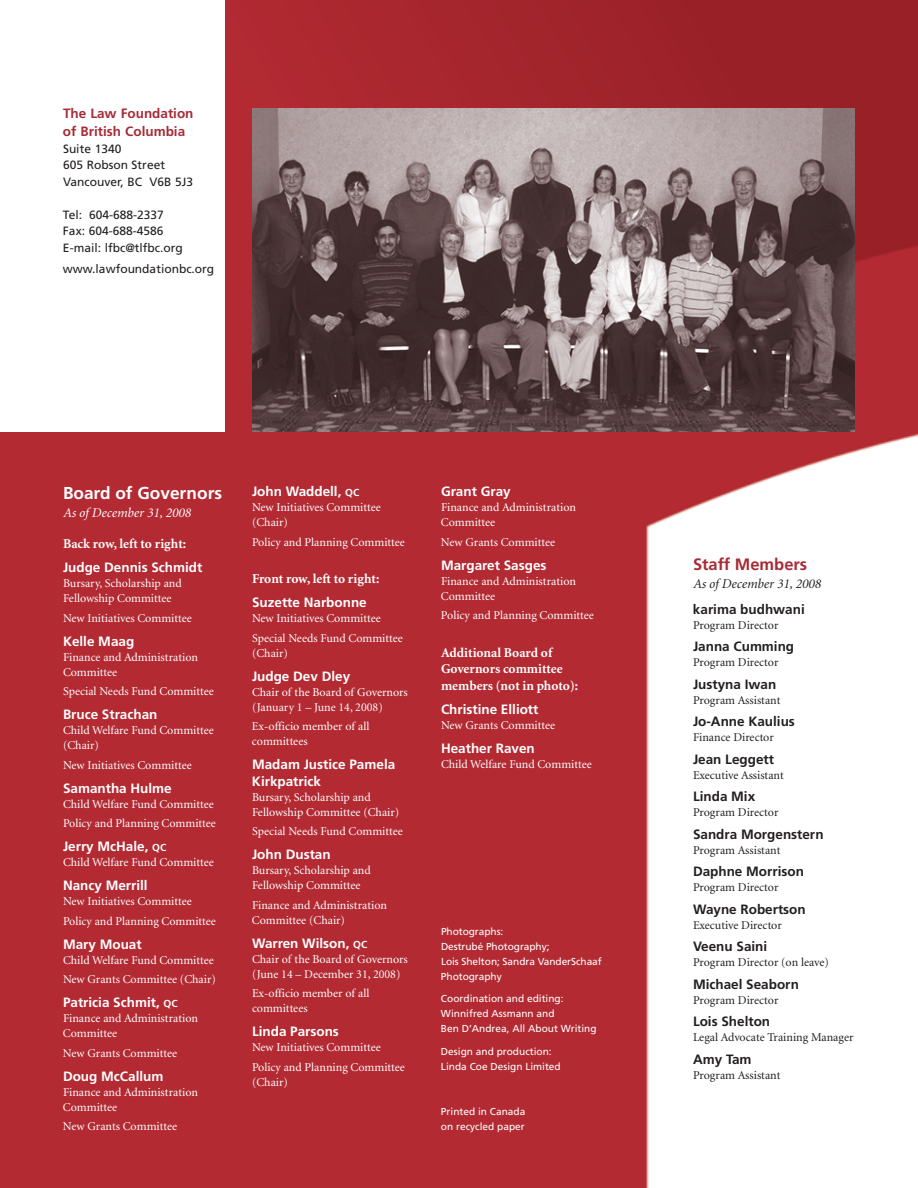
<style>
.page{position:relative;width:918px;height:1188px;background:#fff}
.page>*{position:absolute;margin:0;border:0;box-sizing:border-box;transform-origin:0 0}
.t1{font:700 17.25px "Frutiger";color:#fff}
.t2{font:700 16.5px "Frutiger";color:#a72b36}
.t3{font:700 13.5px/16.5px "Frutiger";color:#fff}
.t4{font:700 13.5px "Frutiger";color:#231f20}
.t5{font:700 13.5px/16.5px "Minion";color:#fff}
.t6{font:700 13.5px/18px "Frutiger";color:#a72b36}
.t7{font:italic 13.5px "Minion";color:#231f20}
.t8{font:italic 13.5px "Minion";color:#fff}
.t9{font:12px/15px "Minion";color:#fff}
.t10{font:12px "Minion";color:#231f20}
.t11{font:12px/16.5px "Frutiger";color:#231f20}
.t12{font:10.2px/15px "Frutiger";color:#fff}
.s1{font-size:10.2px}
</style>
<div class="page">
<img style="left:0;top:0;width:918px;height:1188px">
<div style="left:0;top:0;width:225px;height:432px;background:#fff"></div>
<img style="left:252px;top:108px;width:603px;height:324px">
<p class="t6" style="left:63px;top:105px;width:132px">The Law Foundation of British Columbia</p>
<p class="t11" style="left:63px;top:141px;width:132px">Suite 1340<br>605 Robson Street<br>Vancouver, BC V6B 5J3</p>
<p class="t11" style="left:63px;top:207px;width:121px">Tel: 604-688-2337<br>Fax: 604-688-4586<br>E-mail: lfbc@tlfbc.org</p>
<p class="t11" style="left:63px;top:261px;width:153px">www.lawfoundationbc.org</p>
<h1 class="t1" style="left:63px;top:486px;width:161px">Board of Governors</h1>
<p class="t8" style="left:63px;top:507px;width:129px">As of December 31, 2008</p>
<p class="t5" style="left:63px;top:537px;width:125px">Back row, left to right:</p>
<p class="t3" style="left:63px;top:561px;width:141px">Judge Dennis Schmidt</p>
<p class="t9" style="left:63px;top:577px;width:120px">Bursary, Scholarship and<br>Fellowship Committee</p>
<p class="t9" style="left:63px;top:612px;width:130px">New Initiatives Committee</p>
<p class="t3" style="left:63px;top:634px;width:73px">Kelle Maag</p>
<p class="t9" style="left:63px;top:651px;width:137px">Finance and Administration<br>Committee</p>
<p class="t9" style="left:63px;top:685px;width:152px">Special Needs Fund Committee</p>
<p class="t3" style="left:63px;top:708px;width:96px">Bruce Strachan</p>
<p class="t9" style="left:63px;top:724px;width:152px">Child Welfare Fund Committee (Chair)</p>
<p class="t9" style="left:63px;top:759px;width:130px">New Initiatives Committee</p>
<p class="t3" style="left:63px;top:781px;width:110px">Samantha Hulme</p>
<p class="t9" style="left:63px;top:795px;width:154px;line-height:19.5px">Child Welfare Fund Committee<br>Policy and Planning Committee</p>
<p class="t3" style="left:63px;top:840px;width:105px">Jerry McHale, <span class="s1">QC</span></p>
<p class="t9" style="left:63px;top:856px;width:152px">Child Welfare Fund Committee</p>
<p class="t3" style="left:63px;top:879px;width:86px">Nancy Merrill</p>
<p class="t9" style="left:63px;top:893px;width:154px;line-height:19.5px">New Initiatives Committee<br>Policy and Planning Committee</p>
<p class="t3" style="left:63px;top:937px;width:80px">Mary Mouat</p>
<p class="t9" style="left:63px;top:951px;width:154px;line-height:19.5px">Child Welfare Fund Committee<br>New Grants Committee (Chair)</p>
<p class="t3" style="left:63px;top:996px;width:116px">Patricia Schmit, <span class="s1">QC</span></p>
<p class="t9" style="left:63px;top:1012px;width:137px">Finance and Administration<br>Committee</p>
<p class="t9" style="left:63px;top:1047px;width:116px">New Grants Committee</p>
<p class="t3" style="left:63px;top:1069px;width:102px">Doug McCallum</p>
<p class="t9" style="left:63px;top:1086px;width:137px">Finance and Administration<br>Committee</p>
<p class="t9" style="left:63px;top:1120px;width:116px">New Grants Committee</p>
<p class="t3" style="left:252px;top:484px;width:109px">John Waddell, <span class="s1">QC</span></p>
<p class="t9" style="left:252px;top:501px;width:130px">New Initiatives Committee (Chair)</p>
<p class="t9" style="left:252px;top:535px;width:154px">Policy and Planning Committee</p>
<p class="t5" style="left:252px;top:572px;width:129px">Front row, left to right:</p>
<p class="t3" style="left:252px;top:595px;width:116px">Suzette Narbonne</p>
<p class="t9" style="left:252px;top:609px;width:152px;line-height:19.5px">New Initiatives Committee<br>Special Needs Fund Committee</p>
<p class="t9" style="left:252px;top:646px;width:37px">(Chair)</p>
<p class="t3" style="left:252px;top:669px;width:100px">Judge Dev Dley</p>
<p class="t9" style="left:252px;top:685px;width:157px">Chair of the Board of Governors (January 1 – June 14, 2008)</p>
<p class="t9" style="left:252px;top:720px;width:119px">Ex-officio member of all committees</p>
<p class="t3" style="left:252px;top:757px;width:145px">Madam Justice Pamela<br>Kirkpatrick</p>
<p class="t9" style="left:252px;top:790px;width:149px">Bursary, Scholarship and<br>Fellowship Committee (Chair)</p>
<p class="t9" style="left:252px;top:825px;width:152px">Special Needs Fund Committee</p>
<p class="t3" style="left:252px;top:847px;width:80px">John Dustan</p>
<p class="t9" style="left:252px;top:864px;width:120px">Bursary, Scholarship and<br>Fellowship Committee</p>
<p class="t9" style="left:252px;top:898px;width:137px">Finance and Administration<br>Committee (Chair)</p>
<p class="t3" style="left:252px;top:936px;width:117px">Warren Wilson, <span class="s1">QC</span></p>
<p class="t9" style="left:252px;top:952px;width:157px">Chair of the Board of Governors (June 14 – December 31, 2008)</p>
<p class="t9" style="left:252px;top:987px;width:119px">Ex-officio member of all committees</p>
<p class="t3" style="left:252px;top:1024px;width:88px">Linda Parsons</p>
<p class="t9" style="left:252px;top:1038px;width:154px;line-height:19.5px">New Initiatives Committee<br>Policy and Planning Committee</p>
<p class="t9" style="left:252px;top:1075px;width:37px">(Chair)</p>
<p class="t3" style="left:441px;top:484px;width:71px">Grant Gray</p>
<p class="t9" style="left:441px;top:501px;width:137px">Finance and Administration<br>Committee</p>
<p class="t9" style="left:441px;top:535px;width:116px">New Grants Committee</p>
<p class="t3" style="left:441px;top:558px;width:107px">Margaret Sasges</p>
<p class="t9" style="left:441px;top:574px;width:137px">Finance and Administration<br>Committee</p>
<p class="t9" style="left:441px;top:609px;width:154px">Policy and Planning Committee</p>
<p class="t5" style="left:441px;top:645px;width:139px">Additional Board of<br>Governors committee members (not in photo):</p>
<p class="t3" style="left:441px;top:702px;width:99px">Christine Elliott</p>
<p class="t9" style="left:441px;top:718px;width:116px">New Grants Committee</p>
<p class="t3" style="left:441px;top:741px;width:95px">Heather Raven</p>
<p class="t9" style="left:441px;top:757px;width:152px">Child Welfare Fund Committee</p>
<p class="t12" style="left:441px;top:925px;width:162px">Photographs:<br>Destrubé Photography;<br>Lois Shelton; Sandra VanderSchaaf<br>Photography</p>
<p class="t12" style="left:441px;top:992px;width:157px">Coordination and editing:<br>Winnifred Assmann and<br>Ben D’Andrea, All About Writing</p>
<p class="t12" style="left:441px;top:1045px;width:121px">Design and production:<br>Linda Coe Design Limited</p>
<p class="t12" style="left:441px;top:1105px;width:86px">Printed in Canada on recycled paper</p>
<h2 class="t2" style="left:693px;top:558px;width:116px">Staff Members</h2>
<p class="t7" style="left:693px;top:579px;width:129px">As of December 31, 2008</p>
<p class="t4" style="left:693px;top:604px;width:113px">karima budhwani</p>
<p class="t10" style="left:693px;top:620px;width:87px">Program Director</p>
<p class="t4" style="left:693px;top:641px;width:103px">Janna Cumming</p>
<p class="t10" style="left:693px;top:658px;width:87px">Program Director</p>
<p class="t4" style="left:693px;top:679px;width:85px">Justyna Iwan</p>
<p class="t10" style="left:693px;top:695px;width:89px">Program Assistant</p>
<p class="t4" style="left:693px;top:716px;width:103px">Jo-Anne Kaulius</p>
<p class="t10" style="left:693px;top:733px;width:82px">Finance Director</p>
<p class="t4" style="left:693px;top:754px;width:83px">Jean Leggett</p>
<p class="t10" style="left:693px;top:770px;width:92px">Executive Assistant</p>
<p class="t4" style="left:693px;top:791px;width:64px">Linda Mix</p>
<p class="t10" style="left:693px;top:808px;width:87px">Program Director</p>
<p class="t4" style="left:693px;top:829px;width:132px">Sandra Morgenstern</p>
<p class="t10" style="left:693px;top:845px;width:89px">Program Assistant</p>
<p class="t4" style="left:693px;top:866px;width:112px">Daphne Morrison</p>
<p class="t10" style="left:693px;top:883px;width:87px">Program Director</p>
<p class="t4" style="left:693px;top:904px;width:114px">Wayne Robertson</p>
<p class="t10" style="left:693px;top:920px;width:90px">Executive Director</p>
<p class="t4" style="left:693px;top:941px;width:76px">Veenu Saini</p>
<p class="t10" style="left:693px;top:958px;width:137px">Program Director (on leave)</p>
<p class="t4" style="left:693px;top:979px;width:107px">Michael Seaborn</p>
<p class="t10" style="left:693px;top:995px;width:87px">Program Director</p>
<p class="t4" style="left:693px;top:1016px;width:79px">Lois Shelton</p>
<p class="t10" style="left:693px;top:1033px;width:162px">Legal Advocate Training Manager</p>
<p class="t4" style="left:693px;top:1054px;width:60px">Amy Tam</p>
<p class="t10" style="left:693px;top:1070px;width:89px">Program Assistant</p>
</div>
